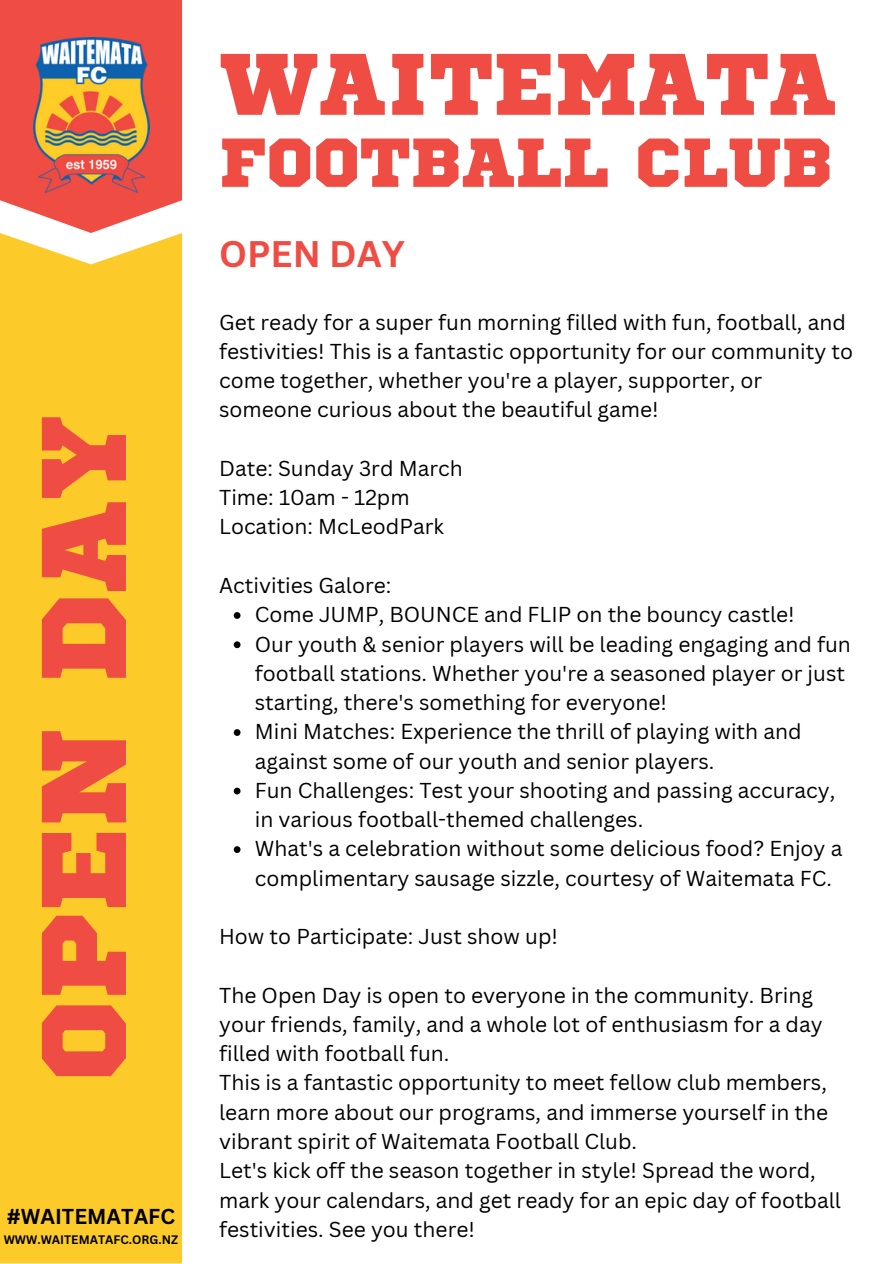
<style>
.page{position:relative;width:893px;height:1264px;background:#fff}
.page>*{position:absolute;margin:0;border:0;box-sizing:border-box;transform-origin:0 0}
.t1{font:120px "Sports World";color:#ef4c43}
.t2{font:87px "Sports World";color:#ef4c43}
.t3{font:69px "Sports World";color:#ef4c43}
.t4{font:700 36px "Canva Sans";color:#ef4c43}
.t5{font:21px/29.2px "Canva Sans";color:#000}
.t6{font:700 21px "Canva Sans";color:#000}
.t7{font:700 12px "Canva Sans";color:#000}
</style>
<div class="page">
<svg style="left:0;top:0;width:182px;height:233px;background:#f0615a"></svg>
<img style="left:33px;top:37px;width:116px;height:156px">
<div style="left:0;top:233px;width:182px;height:1030px;background:#fdcb29"></div>
<svg style="left:234px;top:612px;width:6px;height:7px"></svg>
<svg style="left:234px;top:641px;width:6px;height:7px"></svg>
<svg style="left:234px;top:729px;width:6px;height:7px"></svg>
<svg style="left:234px;top:787px;width:6px;height:7px"></svg>
<svg style="left:234px;top:846px;width:6px;height:7px"></svg>
<h2 class="t1" style="left:30px;top:1081px;width:667px;rotate:-90deg">OPEN DAY</h2>
<p class="t6" style="left:7px;top:1201px;width:170px">#WAITEMATAFC</p>
<p class="t7" style="left:4px;top:1230px;width:176px">WWW.WAITEMATAFC.ORG.NZ</p>
<h1 class="t2" style="left:219px;top:45px;width:618px">WAITEMATA</h1>
<h1 class="t3" style="left:219px;top:132px;width:615px">FOOTBALL CLUB</h1>
<h3 class="t4" style="left:219px;top:228px;width:187px">OPEN DAY</h3>
<h4 class="t5" style="left:219px;top:307px;width:635px">Get ready for a super fun morning filled with fun, football, and festivities! This is a fantastic opportunity for our community to come together, whether you're a player, supporter, or someone curious about the beautiful game!</h4>
<h4 class="t5" style="left:219px;top:453px;width:245px">Date: Sunday 3rd March<br>Time: 10am - 12pm<br>Location: McLeodPark</h4>
<h4 class="t5" style="left:219px;top:570px;width:174px">Activities Galore:</h4>
<p class="t5" style="left:255px;top:599px;width:541px">Come JUMP, BOUNCE and FLIP on the bouncy castle!</p>
<p class="t5" style="left:255px;top:628px;width:597px">Our youth &amp; senior players will be leading engaging and fun football stations. Whether you're a seasoned player or just starting, there's something for everyone!</p>
<p class="t5" style="left:255px;top:716px;width:548px">Mini Matches: Experience the thrill of playing with and against some of our youth and senior players.</p>
<p class="t5" style="left:255px;top:775px;width:582px">Fun Challenges: Test your shooting and passing accuracy, in various football-themed challenges.</p>
<p class="t5" style="left:255px;top:833px;width:589px">What's a celebration without some delicious food? Enjoy a complimentary sausage sizzle, courtesy of Waitemata FC.</p>
<h4 class="t5" style="left:219px;top:921px;width:340px">How to Participate: Just show up!</h4>
<h4 class="t5" style="left:219px;top:979px;width:623px">The Open Day is open to everyone in the community. Bring your friends, family, and a whole lot of enthusiasm for a day filled with football fun.<br>This is a fantastic opportunity to meet fellow club members, learn more about our programs, and immerse yourself in the vibrant spirit of Waitemata Football Club.<br>Let's kick off the season together in style! Spread the word, mark your calendars, and get ready for an epic day of football festivities. See you there!</h4>
</div>
